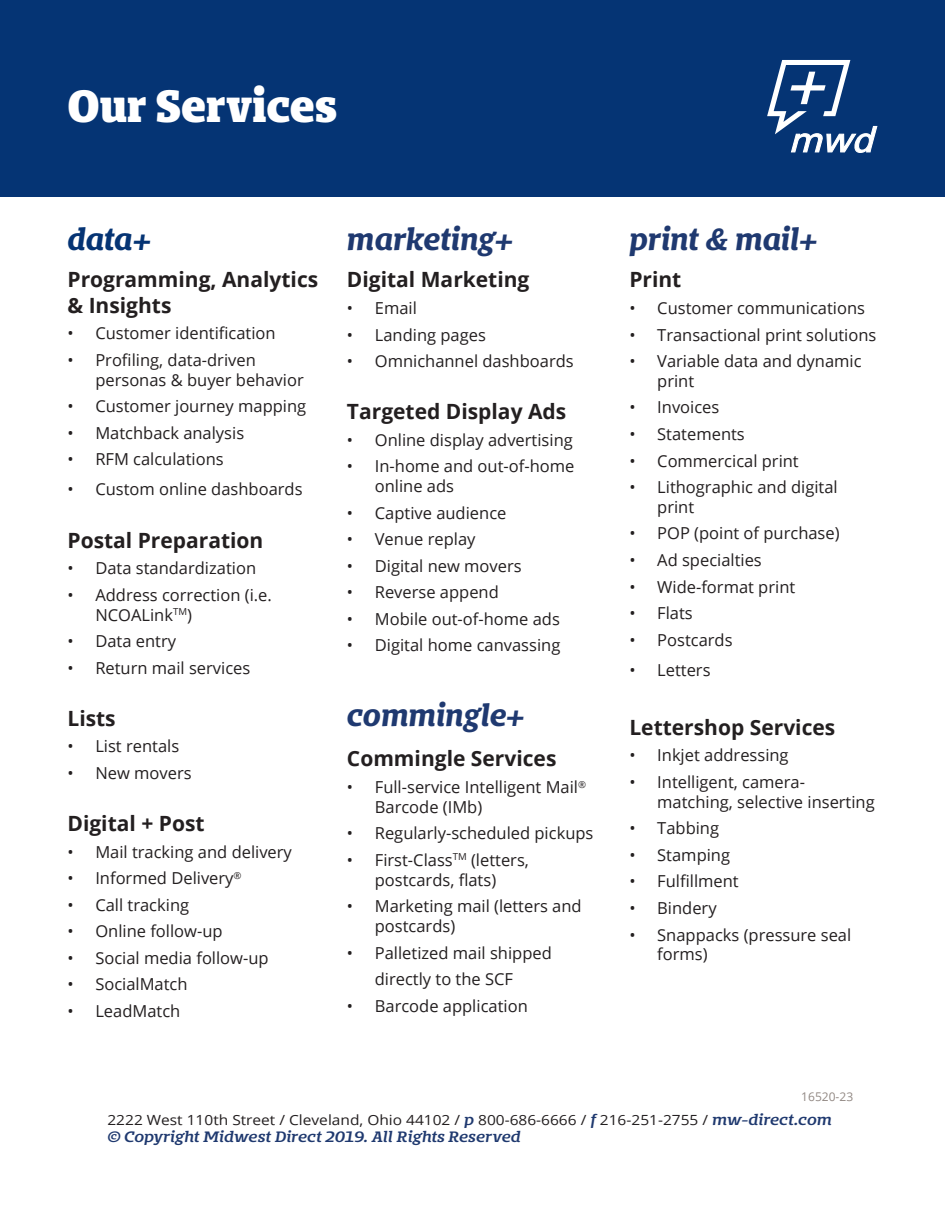
<style>
.page{position:relative;width:945px;height:1215px;background:#fff}
.page>*{position:absolute;margin:0;border:0;box-sizing:border-box;transform-origin:0 0}
.t1{font:800 42px "Bommer Slab";color:#fff}
.Description_Left{font:italic 700 28.5px "Bommer Slab";letter-spacing:-.005em;color:#1f3970}
.Description_Left-2{font:italic 700 28.5px "Bommer Slab";color:#053474}
.Description_Left-3{font:700 21px/25.2px "Open Sans";color:#231f20}
.Description_Left-4{font:16.5px/19.8px "Open Sans";color:#231f20}
.t2{font:13.95px "Open Sans";color:#231f20;scale:1.11 1}
.t3{font:italic 600 13.95px "Bommer Slab";letter-spacing:-.005em;color:#1f396f;scale:1.11 1}
.t4{font:12px "Open Sans";color:#918883}
.s1{font-family:"Bommer Slab";font-weight:600;font-style:italic;color:#1f396f}
</style>
<div class="page">
<div style="left:0;top:0;width:945px;height:196px;background:#053474"></div>
<svg style="left:767px;top:60px;width:111px;height:93px"></svg>
<p class="t1" style="left:68px;top:75px;width:271px">Our Services</p>
<p class="Description_Left-2" style="left:68px;top:218px;width:85px">data+</p>
<p class="Description_Left" style="left:347px;top:218px;width:168px">marketing+</p>
<p class="Description_Left-3" style="left:347px;top:267px;width:184px">Digital Marketing</p>
<p class="Description_Left-4" style="left:347px;top:298px;width:71px">• Email</p>
<p class="Description_Left-4" style="left:347px;top:324px;width:140px">• Landing pages</p>
<p class="Description_Left-4" style="left:347px;top:351px;width:228px">• Omnichannel dashboards</p>
<p class="Description_Left-3" style="left:347px;top:399px;width:221px">Targeted Display Ads</p>
<p class="Description_Left-4" style="left:347px;top:430px;width:227px">• Online display advertising</p>
<p class="Description_Left-4" style="left:375px;top:456px;width:201px;text-indent:-28px">• In-home and out-of-home online ads</p>
<p class="Description_Left-4" style="left:347px;top:502px;width:161px">• Captive audience</p>
<p class="Description_Left-4" style="left:347px;top:529px;width:130px">• Venue replay</p>
<p class="Description_Left-4" style="left:347px;top:556px;width:176px">• Digital new movers</p>
<p class="Description_Left-4" style="left:347px;top:582px;width:153px">• Reverse append</p>
<p class="Description_Left-4" style="left:347px;top:609px;width:214px">• Mobile out-of-home ads</p>
<p class="Description_Left-4" style="left:347px;top:635px;width:215px">• Digital home canvassing</p>
<p class="Description_Left-3" style="left:68px;top:267px;width:252px">Programming, Analytics &amp; Insights</p>
<p class="Description_Left-4" style="left:68px;top:323px;width:210px">• Customer identification</p>
<p class="Description_Left-4" style="left:95px;top:349px;width:210px;text-indent:-28px">• Profiling, data-driven personas &amp; buyer behavior</p>
<p class="Description_Left-4" style="left:68px;top:396px;width:240px">• Customer journey mapping</p>
<p class="Description_Left-4" style="left:68px;top:422px;width:178px">• Matchback analysis</p>
<p class="Description_Left-4" style="left:68px;top:449px;width:158px">• RFM calculations</p>
<p class="Description_Left-4" style="left:68px;top:479px;width:237px">• Custom online dashboards</p>
<p class="Description_Left-3" style="left:68px;top:527px;width:197px">Postal Preparation</p>
<p class="Description_Left-4" style="left:68px;top:558px;width:190px">• Data standardization</p>
<p class="Description_Left-4" style="left:95px;top:584px;width:178px;text-indent:-28px">• Address correction (i.e.<br>NCOALink<sup>TM</sup>)</p>
<p class="Description_Left-4" style="left:68px;top:631px;width:110px">• Data entry</p>
<p class="Description_Left-4" style="left:68px;top:657px;width:184px">• Return mail services</p>
<p class="Description_Left-3" style="left:68px;top:705px;width:50px">Lists</p>
<p class="Description_Left-4" style="left:68px;top:736px;width:113px">• List rentals</p>
<p class="Description_Left-4" style="left:68px;top:763px;width:126px">• New movers</p>
<p class="Description_Left-3" style="left:68px;top:810px;width:139px">Digital + Post</p>
<p class="Description_Left-4" style="left:68px;top:841px;width:226px">• Mail tracking and delivery</p>
<p class="Description_Left-4" style="left:68px;top:868px;width:176px">• Informed Delivery<sup>®</sup></p>
<p class="Description_Left-4" style="left:68px;top:895px;width:123px">• Call tracking</p>
<p class="Description_Left-4" style="left:68px;top:921px;width:157px">• Online follow-up</p>
<p class="Description_Left-4" style="left:68px;top:948px;width:203px">• Social media follow-up</p>
<p class="Description_Left-4" style="left:68px;top:974px;width:122px">• SocialMatch</p>
<p class="Description_Left-4" style="left:68px;top:1001px;width:114px">• LeadMatch</p>
<p class="Description_Left" style="left:347px;top:694px;width:179px">commingle+</p>
<p class="Description_Left-3" style="left:347px;top:746px;width:211px">Commingle Services</p>
<p class="Description_Left-4" style="left:375px;top:777px;width:213px;text-indent:-28px">• Full-service Intelligent Mail<sup>®<br></sup>Barcode (IMb)</p>
<p class="Description_Left-4" style="left:347px;top:823px;width:248px">• Regularly-scheduled pickups</p>
<p class="Description_Left-4" style="left:347px;top:850px;width:183px;text-align:center">• First-Class<sup>TM</sup> (letters, postcards, flats)</p>
<p class="Description_Left-4" style="left:375px;top:896px;width:208px;text-indent:-28px">• Marketing mail (letters and postcards)</p>
<p class="Description_Left-4" style="left:347px;top:942px;width:206px">• Palletized mail shipped</p>
<p class="Description_Left-4" style="left:375px;top:969px;width:140px">directly to the SCF</p>
<p class="Description_Left-4" style="left:347px;top:995px;width:182px">• Barcode application</p>
<p class="Description_Left" style="left:629px;top:218px;width:189px">print &amp; mail+</p>
<p class="Description_Left-3" style="left:629px;top:267px;width:54px">Print</p>
<p class="Description_Left-4" style="left:629px;top:298px;width:237px">• Customer communications</p>
<p class="Description_Left-4" style="left:629px;top:324px;width:249px">• Transactional print solutions</p>
<p class="Description_Left-4" style="left:657px;top:351px;width:206px;text-indent:-28px">• Variable data and dynamic print</p>
<p class="Description_Left-4" style="left:629px;top:397px;width:91px">• Invoices</p>
<p class="Description_Left-4" style="left:629px;top:424px;width:117px">• Statements</p>
<p class="Description_Left-4" style="left:629px;top:450px;width:171px">• Commercical print</p>
<p class="Description_Left-4" style="left:657px;top:477px;width:182px;text-indent:-28px">• Lithographic and digital print</p>
<p class="Description_Left-4" style="left:629px;top:523px;width:212px">• POP (point of purchase)</p>
<p class="Description_Left-4" style="left:629px;top:550px;width:134px">• Ad specialties</p>
<p class="Description_Left-4" style="left:629px;top:576px;width:167px">• Wide-format print</p>
<p class="Description_Left-4" style="left:629px;top:603px;width:65px">• Flats</p>
<p class="Description_Left-4" style="left:629px;top:629px;width:105px">• Postcards</p>
<p class="Description_Left-4" style="left:629px;top:660px;width:83px">• Letters</p>
<p class="Description_Left-3" style="left:629px;top:714px;width:207px">Lettershop Services</p>
<p class="Description_Left-4" style="left:629px;top:745px;width:161px">• Inkjet addressing</p>
<p class="Description_Left-4" style="left:657px;top:772px;width:219px;text-indent:-28px">• Intelligent, camera&shy;matching, selective inserting</p>
<p class="Description_Left-4" style="left:629px;top:818px;width:91px">• Tabbing</p>
<p class="Description_Left-4" style="left:629px;top:845px;width:102px">• Stamping</p>
<p class="Description_Left-4" style="left:629px;top:871px;width:111px">• Fulfillment</p>
<p class="Description_Left-4" style="left:629px;top:898px;width:89px">• Bindery</p>
<p class="Description_Left-4" style="left:657px;top:924px;width:196px;text-indent:-28px">• Snappacks (pressure seal forms)</p>
<p class="t4" style="left:801px;top:1089px;width:53px">16520-23</p>
<p class="t2" style="left:107px;top:1111px;width:654px">2222 West 110th Street / Cleveland, Ohio 44102 / <span class="s1">p</span> 800-686-6666 / <span class="s1">f</span> 216-251-2755 / <span class="s1">mw-direct.com</span></p>
<p class="t3" style="left:107px;top:1126px;width:374px">© Copyright Midwest Direct 2019. All Rights Reserved</p>
</div>
